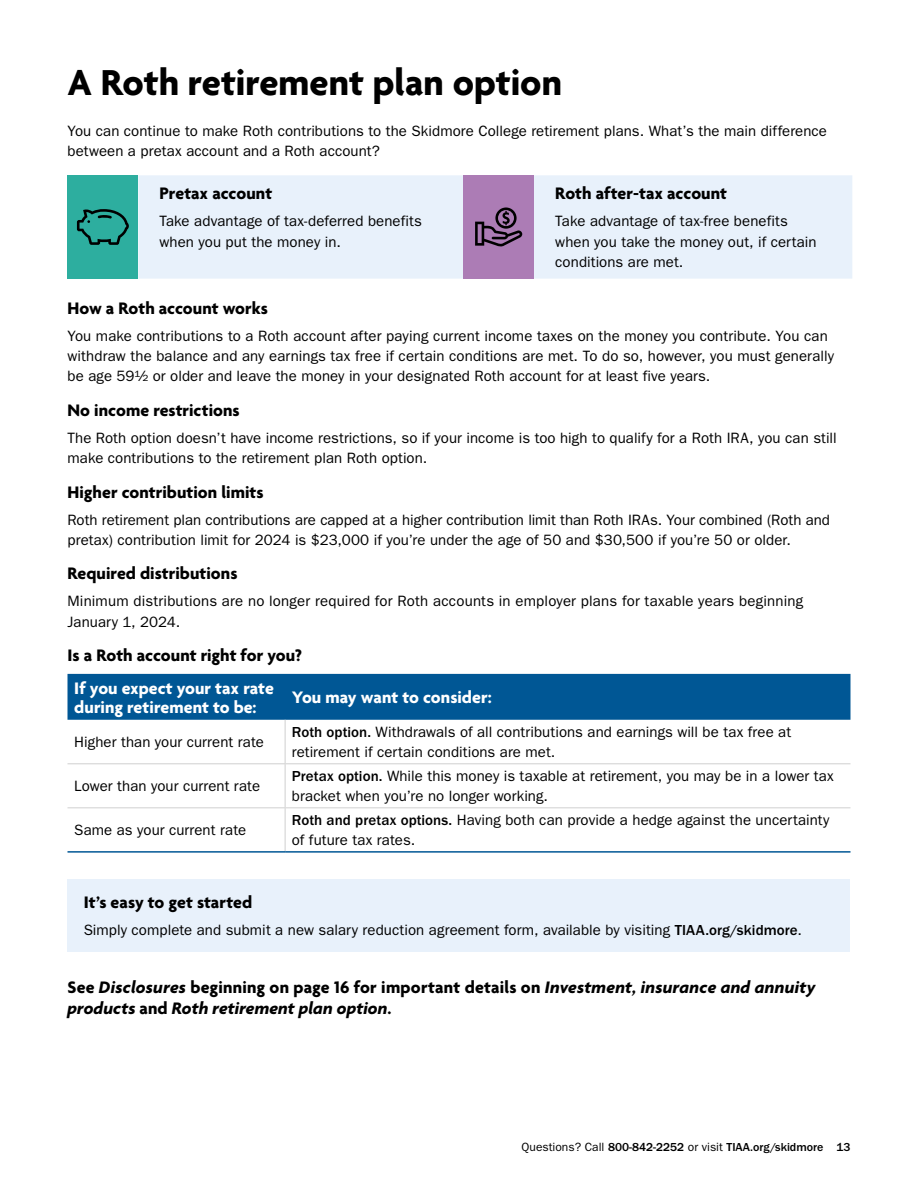
<style>
.page{position:relative;width:918px;height:1188px;background:#fff}
.page>*{position:absolute;margin:0;border:0;box-sizing:border-box;transform-origin:0 0}
.t1{font:700 39px "Agenda";color:#000}
.t2{font:700 18px "Agenda";color:#000}
.t3{font:italic 700 18px/21px "Agenda";letter-spacing:.005em;color:#000}
.t4{font:700 18px/19.5px "Agenda";color:#fff}
.t5{font:15px/20.2px "ITC Franklin Gothic Std";letter-spacing:.005em;color:#000}
.t6{font:500 12px "ITC Franklin Gothic Std";color:#000}
.s1{font-weight:500}
.s2{font-style:normal}
.s3{font-weight:400}
</style>
<div class="page">
<div style="left:68px;top:175px;width:70px;height:104px;background:#2dae9f"></div>
<div style="left:138px;top:175px;width:714px;height:104px;background:#e8f1fb"></div>
<div style="left:463px;top:175px;width:71px;height:104px;background:#ac7cb5"></div>
<svg style="left:77px;top:209px;width:52px;height:36px"></svg>
<svg style="left:475px;top:208px;width:47px;height:38px"></svg>
<div style="left:68px;top:674px;width:782px;height:46px;background:#005795"></div>
<hr style="left:68px;top:763px;width:217px;height:1px;background:#d0d0d0">
<hr style="left:285px;top:763px;width:566px;height:1px;background:#d0d0d0">
<hr style="left:68px;top:807px;width:217px;height:1px;background:#d0d0d0">
<hr style="left:285px;top:807px;width:566px;height:1px;background:#d0d0d0">
<hr style="left:285px;top:720px;width:1px;height:43px;background:#d0d0d0">
<hr style="left:285px;top:764px;width:1px;height:43px;background:#d0d0d0">
<hr style="left:285px;top:808px;width:1px;height:43px;background:#d0d0d0">
<hr style="left:68px;top:851px;width:217px;height:2px;background:#005795">
<hr style="left:285px;top:851px;width:566px;height:2px;background:#005795">
<div style="left:68px;top:879px;width:782px;height:72px;background:#e8f1fb"></div>
<h1 class="t1" style="left:68px;top:62px;width:496px">A Roth retirement plan option</h1>
<p class="t5" style="left:68px;top:120px;width:761px">You can continue to make Roth contributions to the Skidmore College retirement plans. What’s the main difference between a pretax account and a Roth account?</p>
<p class="t2" style="left:160px;top:184px;width:114px">Pretax account</p>
<p class="t5" style="left:160px;top:211px;width:264px">Take advantage of tax-deferred benefits when you put the money in.</p>
<p class="t2" style="left:555px;top:184px;width:173px">Roth after-tax account</p>
<p class="t5" style="left:555px;top:211px;width:263px">Take advantage of tax-free benefits when you take the money out, if certain conditions are met.</p>
<p class="t2" style="left:68px;top:298px;width:202px">How a Roth account works</p>
<p class="t5" style="left:68px;top:326px;width:768px">You make contributions to a Roth account after paying current income taxes on the money you contribute. You can withdraw the balance and any earnings tax free if certain conditions are met. To do so, however, you must generally be age 59½ or older and leave the money in your designated Roth account for at least five years.</p>
<p class="t2" style="left:68px;top:400px;width:174px">No income restrictions</p>
<p class="t5" style="left:68px;top:428px;width:771px">The Roth option doesn’t have income restrictions, so if your income is too high to qualify for a Roth IRA, you can still make contributions to the retirement plan Roth option.</p>
<p class="t2" style="left:68px;top:482px;width:198px">Higher contribution limits</p>
<p class="t5" style="left:68px;top:510px;width:764px">Roth retirement plan contributions are capped at a higher contribution limit than Roth IRAs. Your combined (Roth and pretax) contribution limit for 2024 is $23,000 if you’re under the age of 50 and $30,500 if you’re 50 or older.</p>
<p class="t2" style="left:68px;top:564px;width:171px">Required distributions</p>
<p class="t5" style="left:68px;top:591px;width:737px">Minimum distributions are no longer required for Roth accounts in employer plans for taxable years beginning<br>January 1, 2024.</p>
<p class="t2" style="left:68px;top:646px;width:236px">Is a Roth account right for you?</p>
<p class="t4" style="left:74px;top:679px;width:201px">If you expect your tax rate during retirement to be:</p>
<p class="t4" style="left:292px;top:689px;width:201px">You may want to consider:</p>
<p class="t5" style="left:74px;top:732px;width:191px">Higher than your current rate</p>
<p class="t5" style="left:292px;top:722px;width:501px"><span class="s1">Roth option.</span> Withdrawals of all contributions and earnings will be tax free at retirement if certain conditions are met.</p>
<p class="t5" style="left:74px;top:776px;width:187px">Lower than your current rate</p>
<p class="t5" style="left:292px;top:766px;width:543px"><span class="s1">Pretax option.</span> While this money is taxable at retirement, you may be in a lower tax bracket when you’re no longer working.</p>
<p class="t5" style="left:74px;top:820px;width:173px">Same as your current rate</p>
<p class="t5" style="left:292px;top:810px;width:539px"><span class="s1">Roth and pretax options.</span> Having both can provide a hedge against the uncertainty of future tax rates.</p>
<p class="t2" style="left:84px;top:893px;width:170px">It’s easy to get started</p>
<p class="t5" style="left:84px;top:920px;width:720px">Simply complete and submit a new salary reduction agreement form, available by visiting <span class="s1">TIAA.org/skidmore</span>.</p>
<p class="t3" style="left:67px;top:978px;width:750px"><span class="s2">See</span> Disclosures <span class="s2">beginning on page 16 for important details on</span> Investment, insurance and annuity products <span class="s2">and</span> Roth retirement plan option<span class="s2">.</span></p>
<p class="t6" style="left:522px;top:1140px;width:330px"><span class="s3">Questions? Call</span> 800-842-2252 <span class="s3">or visit</span> TIAA.org/skidmore 13</p>
</div>
